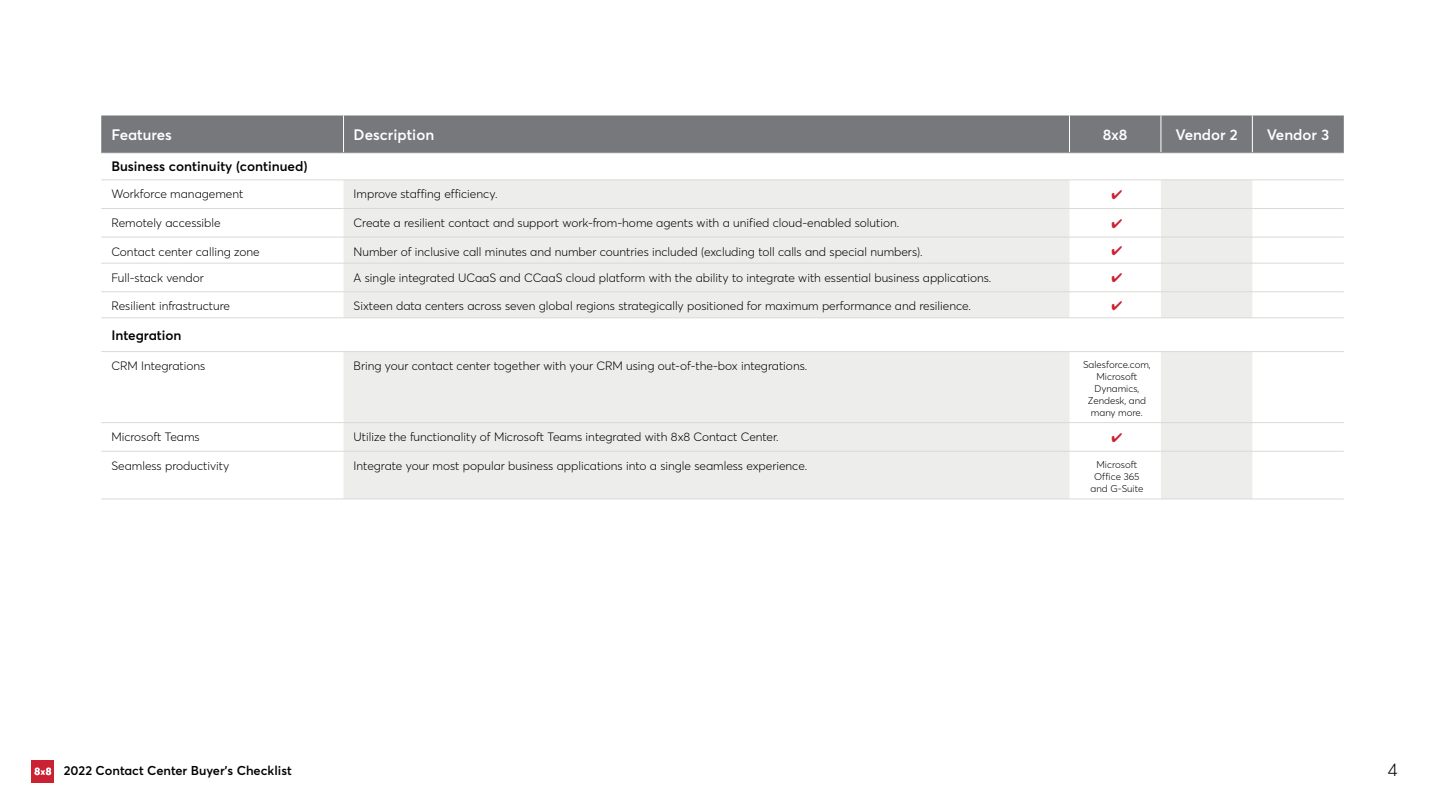
<style>
.page{position:relative;width:1440px;height:810px;background:#fff}
.page>*{position:absolute;margin:0;border:0;box-sizing:border-box;transform-origin:0 0}
.t1{font:300 18px "Averta";color:#000101}
.t2{font:600 15px "Averta";color:#fff}
.t3{font:600 13.5px "Averta";color:#000}
.t4{font:600 12.75px "Averta";color:#000101}
.t5{font:300 12px "Averta";color:#000}
.t6{font:300 9.75px/12px "Averta";color:#000;text-align:center}
</style>
<div class="page">
<div style="left:32px;top:760px;width:22px;height:23px;background:#cb2233"></div>
<svg style="left:34px;top:767px;width:17px;height:8px"></svg>
<div style="left:101px;top:116px;width:1243px;height:36px;background:#76787b"></div>
<svg style="left:101px;top:153px;width:1243px;height:165px"></svg>
<svg style="left:344px;top:181px;width:908px;height:318px;fill:#ededeb"></svg>
<hr style="left:343px;top:116px;width:1px;height:36px;background:#fff">
<hr style="left:1069px;top:116px;width:1px;height:36px;background:#fff">
<hr style="left:1161px;top:116px;width:1px;height:36px;background:#fff">
<hr style="left:1252px;top:116px;width:1px;height:36px;background:#fff">
<hr style="left:101px;top:208px;width:243px;height:1px;background:#d9dad5">
<hr style="left:344px;top:208px;width:726px;height:1px;background:#d9dad5">
<hr style="left:1070px;top:208px;width:91px;height:1px;background:#d9dad5">
<hr style="left:1161px;top:208px;width:91px;height:1px;background:#d9dad5">
<hr style="left:1252px;top:208px;width:92px;height:1px;background:#d9dad5">
<hr style="left:101px;top:237px;width:243px;height:1px;background:#d9dad5">
<hr style="left:344px;top:237px;width:726px;height:1px;background:#d9dad5">
<hr style="left:1070px;top:237px;width:91px;height:1px;background:#d9dad5">
<hr style="left:1161px;top:237px;width:91px;height:1px;background:#d9dad5">
<hr style="left:1252px;top:237px;width:92px;height:1px;background:#d9dad5">
<hr style="left:101px;top:263px;width:243px;height:1px;background:#d9dad5">
<hr style="left:344px;top:263px;width:726px;height:1px;background:#d9dad5">
<hr style="left:1070px;top:263px;width:91px;height:1px;background:#d9dad5">
<hr style="left:1161px;top:263px;width:91px;height:1px;background:#d9dad5">
<hr style="left:1252px;top:263px;width:92px;height:1px;background:#d9dad5">
<hr style="left:101px;top:422px;width:243px;height:1px;background:#d9dad5">
<hr style="left:344px;top:422px;width:726px;height:1px;background:#d9dad5">
<hr style="left:1070px;top:422px;width:91px;height:1px;background:#d9dad5">
<hr style="left:1161px;top:422px;width:91px;height:1px;background:#d9dad5">
<hr style="left:1252px;top:422px;width:92px;height:1px;background:#d9dad5">
<hr style="left:101px;top:451px;width:243px;height:1px;background:#d9dad5">
<hr style="left:344px;top:451px;width:726px;height:1px;background:#d9dad5">
<hr style="left:1070px;top:451px;width:91px;height:1px;background:#d9dad5">
<hr style="left:1161px;top:451px;width:91px;height:1px;background:#d9dad5">
<hr style="left:1252px;top:451px;width:92px;height:1px;background:#d9dad5">
<hr style="left:101px;top:499px;width:243px;height:1px;background:#d9dad5">
<hr style="left:344px;top:499px;width:726px;height:1px;background:#d9dad5">
<hr style="left:1070px;top:499px;width:91px;height:1px;background:#d9dad5">
<hr style="left:1161px;top:499px;width:91px;height:1px;background:#d9dad5">
<hr style="left:1252px;top:499px;width:92px;height:1px;background:#d9dad5">
<hr style="left:101px;top:292px;width:243px;height:1px;background:#d9dad5">
<hr style="left:344px;top:292px;width:726px;height:1px;background:#d9dad5">
<hr style="left:1070px;top:292px;width:91px;height:1px;background:#d9dad5">
<hr style="left:1161px;top:292px;width:91px;height:1px;background:#d9dad5">
<hr style="left:1252px;top:292px;width:92px;height:1px;background:#d9dad5">
<hr style="left:101px;top:318px;width:243px;height:1px;background:#d9dad5">
<hr style="left:344px;top:318px;width:726px;height:1px;background:#d9dad5">
<hr style="left:1070px;top:318px;width:91px;height:1px;background:#d9dad5">
<hr style="left:1161px;top:318px;width:91px;height:1px;background:#d9dad5">
<hr style="left:1252px;top:318px;width:92px;height:1px;background:#d9dad5">
<hr style="left:101px;top:351px;width:243px;height:1px;background:#d9dad5">
<hr style="left:344px;top:351px;width:726px;height:1px;background:#d9dad5">
<hr style="left:1070px;top:351px;width:91px;height:1px;background:#d9dad5">
<hr style="left:1161px;top:351px;width:91px;height:1px;background:#d9dad5">
<hr style="left:1252px;top:351px;width:92px;height:1px;background:#d9dad5">
<hr style="left:101px;top:152px;width:243px;height:1px;background:#898a8d">
<hr style="left:344px;top:152px;width:726px;height:1px;background:#898a8d">
<hr style="left:1070px;top:152px;width:91px;height:1px;background:#898a8d">
<hr style="left:1161px;top:152px;width:91px;height:1px;background:#898a8d">
<hr style="left:1252px;top:152px;width:92px;height:1px;background:#898a8d">
<hr style="left:101px;top:180px;width:243px;height:1px;background:#d9dad5">
<hr style="left:344px;top:180px;width:726px;height:1px;background:#d9dad5">
<hr style="left:1070px;top:180px;width:91px;height:1px;background:#d9dad5">
<hr style="left:1161px;top:180px;width:91px;height:1px;background:#d9dad5">
<hr style="left:1252px;top:180px;width:92px;height:1px;background:#d9dad5">
<svg style="left:1112px;top:190px;width:10px;height:9px"></svg>
<svg style="left:1112px;top:219px;width:10px;height:9px"></svg>
<svg style="left:1112px;top:246px;width:10px;height:9px"></svg>
<svg style="left:1112px;top:273px;width:10px;height:9px"></svg>
<svg style="left:1112px;top:301px;width:10px;height:9px"></svg>
<svg style="left:1112px;top:433px;width:10px;height:9px"></svg>
<p class="t2" style="left:111px;top:124px;width:62px">Features</p>
<p class="t2" style="left:354px;top:124px;width:82px">Description</p>
<p class="t2" style="left:1103px;top:124px;width:26px">8x8</p>
<p class="t2" style="left:1175px;top:124px;width:64px">Vendor 2</p>
<p class="t2" style="left:1267px;top:124px;width:64px">Vendor 3</p>
<p class="t3" style="left:111px;top:157px;width:198px">Business continuity (continued)</p>
<p class="t5" style="left:111px;top:186px;width:134px">Workforce management</p>
<p class="t5" style="left:354px;top:186px;width:145px">Improve staffing efficiency.</p>
<p class="t5" style="left:111px;top:215px;width:111px">Remotely accessible</p>
<p class="t5" style="left:354px;top:215px;width:547px">Create a resilient contact and support work-from-home agents with a unified cloud-enabled solution.</p>
<p class="t5" style="left:111px;top:243px;width:150px">Contact center calling zone</p>
<p class="t5" style="left:354px;top:243px;width:571px">Number of inclusive call minutes and number countries included (excluding toll calls and special numbers).</p>
<p class="t5" style="left:111px;top:269px;width:94px">Full-stack vendor</p>
<p class="t5" style="left:354px;top:269px;width:639px">A single integrated UCaaS and CCaaS cloud platform with the ability to integrate with essential business applications.</p>
<p class="t5" style="left:111px;top:298px;width:120px">Resilient infrastructure</p>
<p class="t5" style="left:354px;top:298px;width:619px">Sixteen data centers across seven global regions strategically positioned for maximum performance and resilience.</p>
<p class="t3" style="left:111px;top:325px;width:72px">Integration</p>
<p class="t5" style="left:111px;top:358px;width:95px">CRM Integrations</p>
<p class="t5" style="left:354px;top:358px;width:455px">Bring your contact center together with your CRM using out-of-the-box integrations.</p>
<p class="t6" style="left:1083px;top:358px;width:69px">Salesforce.com,<br>Microsoft<br>Dynamics,<br>Zendesk, and many more.</p>
<p class="t5" style="left:111px;top:429px;width:90px">Microsoft Teams</p>
<p class="t5" style="left:354px;top:429px;width:427px">Utilize the functionality of Microsoft Teams integrated with 8x8 Contact Center.</p>
<p class="t5" style="left:111px;top:457px;width:119px">Seamless productivity</p>
<p class="t5" style="left:354px;top:457px;width:455px">Integrate your most popular business applications into a single seamless experience.</p>
<p class="t6" style="left:1091px;top:458px;width:54px">Microsoft<br>Office 365 and G-Suite</p>
<p class="t4" style="left:64px;top:762px;width:229px">2022 Contact Center Buyer’s Checklist</p>
<h1 class="t1" style="left:1388px;top:758px;width:11px">4</h1>
</div>
